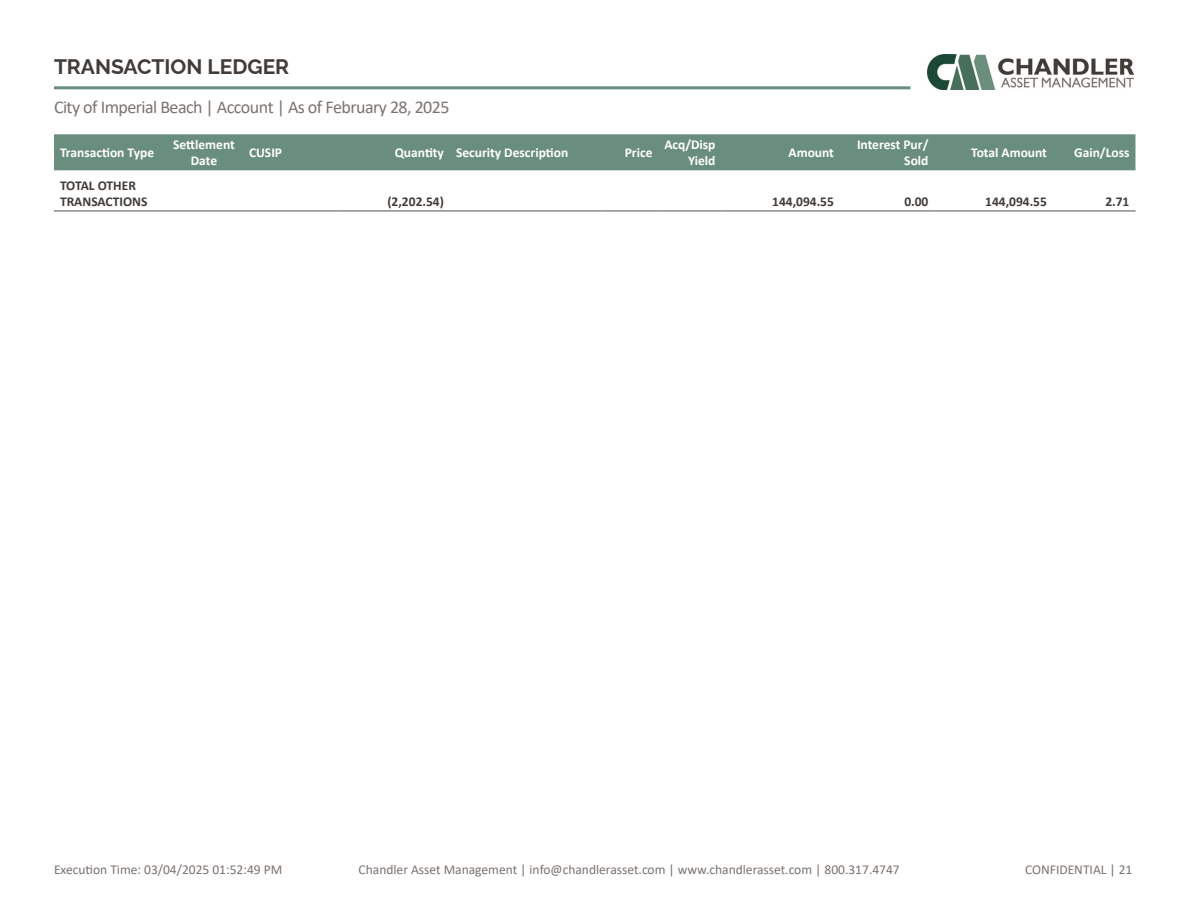
<style>
.page{position:relative;width:1188px;height:918px;background:#fff}
.page>*{position:absolute;margin:0;border:0;box-sizing:border-box;transform-origin:0 0}
.t1{font:700 21px "Raleway";color:#413c38}
.t2{font:18px "Calibri";letter-spacing:-.03em;color:#7a736f}
.t3{font:13.5px "Calibri";color:#7a736f}
.Table_Header_Right{font:700 13.5px/16.2px "Calibri";color:#fff;text-align:right}
.Table_Header_Left{font:700 13.5px "Calibri";color:#fff}
.Table_Bold_Right{font:700 13.5px "Calibri";color:#413c38}
.Table_Bold_Left{font:700 13.5px/16.2px "Calibri";color:#413c38}
.Table_Header_Center{font:700 13.5px/16.2px "Calibri";color:#fff;text-align:center}
</style>
<div class="page">
<img style="left:927px;top:54px;width:207px;height:35px">
<hr style="left:54px;top:86px;width:856px;height:3px;background:#6a8e7d">
<div style="left:54px;top:134px;width:1082px;height:36px;background:#6a8e7d"></div>
<hr style="left:54px;top:210px;width:111px;height:2px;background:#8d8a88">
<hr style="left:165px;top:210px;width:78px;height:2px;background:#8d8a88">
<hr style="left:243px;top:210px;width:95px;height:2px;background:#8d8a88">
<hr style="left:338px;top:210px;width:112px;height:2px;background:#8d8a88">
<hr style="left:450px;top:210px;width:152px;height:2px;background:#8d8a88">
<hr style="left:602px;top:210px;width:56px;height:2px;background:#8d8a88">
<hr style="left:658px;top:210px;width:64px;height:2px;background:#8d8a88">
<hr style="left:722px;top:210px;width:118px;height:2px;background:#8d8a88">
<hr style="left:840px;top:210px;width:94px;height:2px;background:#8d8a88">
<hr style="left:934px;top:210px;width:119px;height:2px;background:#8d8a88">
<hr style="left:1053px;top:210px;width:83px;height:2px;background:#8d8a88">
<p class="t1" style="left:54px;top:50px;width:237px">TRANSACTION LEDGER</p>
<h2 class="t2" style="left:54px;top:94px;width:397px">City of Imperial Beach | Account | As of February 28, 2025</h2>
<p class="Table_Header_Left" style="left:60px;top:143px;width:96px">Transaction Type</p>
<p class="Table_Header_Center" style="left:173px;top:137px;width:63px">Settlement<br>Date</p>
<p class="Table_Header_Left" style="left:249px;top:143px;width:35px">CUSIP</p>
<p class="Table_Header_Right" style="left:395px;top:145px;width:51px">Quantity</p>
<p class="Table_Header_Left" style="left:456px;top:143px;width:114px">Security Description</p>
<p class="Table_Header_Right" style="left:625px;top:145px;width:29px">Price</p>
<p class="Table_Header_Right" style="left:664px;top:137px;width:53px">Acq/Disp<br>Yield</p>
<p class="Table_Header_Right" style="left:789px;top:145px;width:47px">Amount</p>
<p class="Table_Header_Right" style="left:857px;top:137px;width:73px">Interest Pur/<br>Sold</p>
<p class="Table_Header_Right" style="left:971px;top:145px;width:77px">Total Amount</p>
<p class="Table_Header_Right" style="left:1074px;top:145px;width:57px">Gain/Loss</p>
<p class="Table_Bold_Left" style="left:60px;top:177px;width:89px">TOTAL OTHER<br>TRANSACTIONS</p>
<p class="Table_Bold_Right" style="left:387px;top:192px;width:58px">(2,202.54)</p>
<p class="Table_Bold_Right" style="left:772px;top:192px;width:63px">144,094.55</p>
<p class="Table_Bold_Right" style="left:904px;top:192px;width:26px">0.00</p>
<p class="Table_Bold_Right" style="left:985px;top:192px;width:63px">144,094.55</p>
<p class="Table_Bold_Right" style="left:1105px;top:192px;width:26px">2.71</p>
<p class="t3" style="left:54px;top:860px;width:230px">Execution Time: 03/04/2025 01:52:49 PM</p>
<p class="t3" style="left:359px;top:860px;width:543px">Chandler Asset Management | info@chandlerasset.com | www.chandlerasset.com | 800.317.4747</p>
<p class="t3" style="left:1025px;top:860px;width:109px">CONFIDENTIAL | 21</p>
</div>
